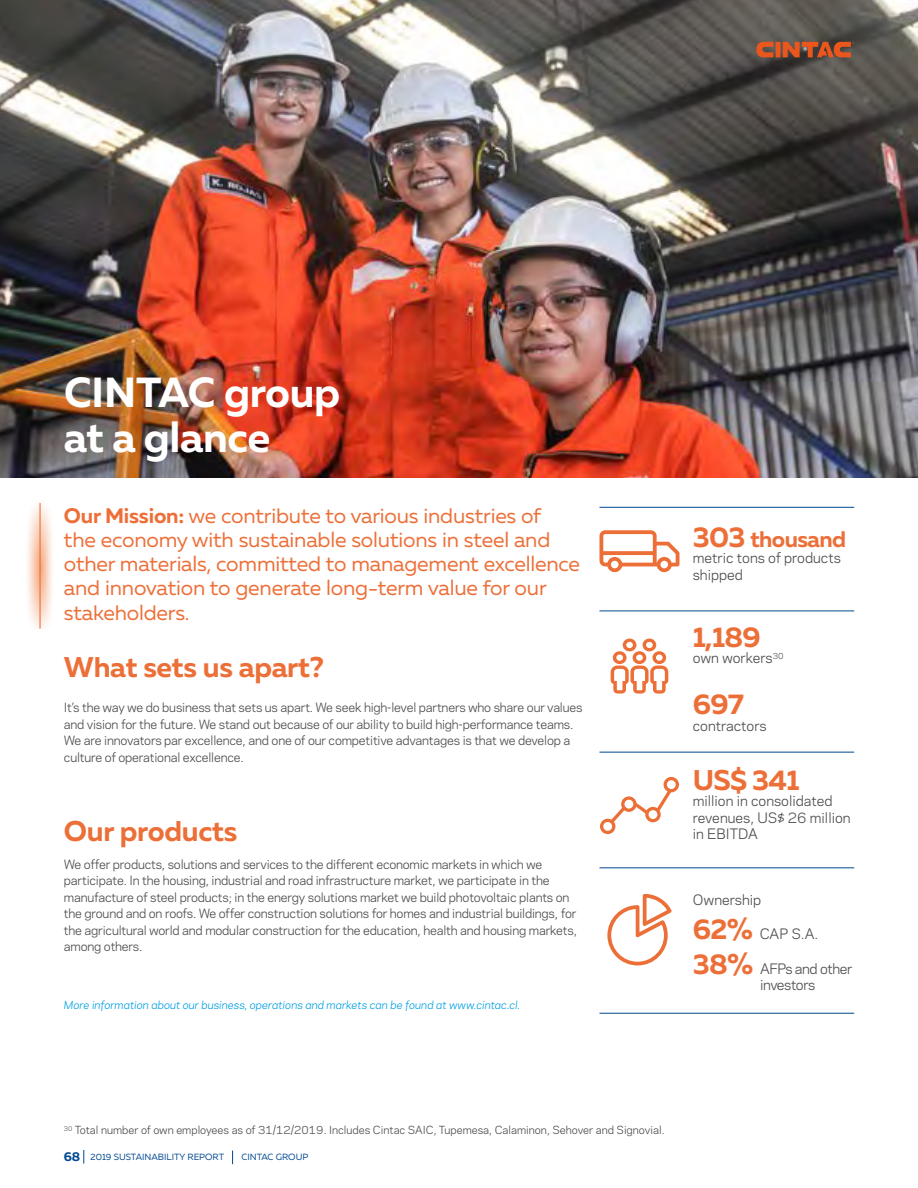
<style>
.page{position:relative;width:918px;height:1188px;background:#fff}
.page>*{position:absolute;margin:0;border:0;box-sizing:border-box;transform-origin:0 0}
.t1{font:700 42px/45px "Muller";letter-spacing:-.01em;color:#fff}
.t2{font:700 28.5px "Muller";letter-spacing:-.01em;color:#ed6f38}
.t3{font:700 22.5px "Muller";letter-spacing:-.025em;color:#ed6f38}
.t4{font:21px/24px "Muller";letter-spacing:-.01em;color:#ed6f38}
.t5{font:13.5px/16.5px "Galaxie Polaris";color:#4a4a49}
.t6{font:13.5px/16.5px "Galaxie Polaris";letter-spacing:-.03em;color:#4a4a49}
.t7{font:12px/16.5px "Galaxie Polaris";letter-spacing:-.015em;color:#4a4a49}
.t8{font:10.5px "Galaxie Polaris";color:#4a4a49}
.t9{font:italic 10.5px "Galaxie Polaris";color:#009fe3}
.t10{font:9px "Muller";color:#004992}
.s1{font-weight:700}
.s2{font-size:28.5px}
.s3{font-family:"Muller";font-weight:700;font-size:28.5px;color:#ed6f38}
.s4{font-weight:700;font-size:12.75px}
</style>
<div class="page">
<img style="left:0;top:0;width:918px;height:477px">
<svg style="left:599px;top:530px;width:81px;height:43px"></svg>
<svg style="left:611px;top:639px;width:57px;height:55px"></svg>
<svg style="left:600px;top:777px;width:79px;height:57px"></svg>
<svg style="left:607px;top:894px;width:65px;height:71px"></svg>
<hr style="left:599px;top:611px;width:255px;height:1px;background:#004992">
<hr style="left:599px;top:752px;width:255px;height:1px;background:#004992">
<hr style="left:599px;top:868px;width:255px;height:1px;background:#004992">
<hr style="left:599px;top:507px;width:255px;height:1px;background:#004992">
<hr style="left:599px;top:1013px;width:255px;height:1px;background:#004992">
<svg style="left:24px;top:498px;width:32px;height:136px"></svg>
<hr style="left:39px;top:503px;width:2px;height:125px;background:#ed6f38">
<svg style="left:84px;top:1150px;width:1px;height:14px"></svg>
<svg style="left:232px;top:1151px;width:1px;height:13px"></svg>
<svg style="left:756px;top:42px;width:98px;height:15px"></svg>
<h1 class="t1" style="left:64px;top:370px;width:278px">CINTAC group at a glance</h1>
<h3 class="t4" style="left:64px;top:504px;width:518px"><span class="s1">Our Mission:</span> we contribute to various industries of<br>the economy with sustainable solutions in steel and other materials, committed to management excellence and innovation to generate long-term value for our stakeholders.</h3>
<h2 class="t2" style="left:64px;top:649px;width:262px">What sets us apart?</h2>
<p class="t7" style="left:64px;top:699px;width:520px">It’s the way we do business that sets us apart. We seek high-level partners who share our values and vision for the future. We stand out because of our ability to build high-performance teams.<br>We are innovators par excellence, and one of our competitive advantages is that we develop a culture of operational excellence.</p>
<h2 class="t2" style="left:64px;top:813px;width:175px">Our products</h2>
<p class="t7" style="left:64px;top:855px;width:515px">We offer products, solutions and services to the different economic markets in which we participate. In the housing, industrial and road infrastructure market, we participate in the manufacture of steel products; in the energy solutions market we build photovoltaic plants on the ground and on roofs. We offer construction solutions for homes and industrial buildings, for the agricultural world and modular construction for the education, health and housing markets, among others.</p>
<p class="t9" style="left:64px;top:998px;width:458px">More information about our business, operations and markets can be found at www.cintac.cl.</p>
<h3 class="t3" style="left:693px;top:525px;width:155px"><span class="s2">303</span> thousand</h3>
<p class="t5" style="left:693px;top:549px;width:149px">metric tons of products shipped</p>
<h2 class="t2" style="left:693px;top:619px;width:69px">1,189</h2>
<p class="t5" style="left:693px;top:649px;width:92px">own workers<sup>30</sup></p>
<h2 class="t2" style="left:693px;top:686px;width:53px">697</h2>
<p class="t5" style="left:693px;top:716px;width:75px">contractors</p>
<h2 class="t2" style="left:693px;top:762px;width:108px">US$ 341</h2>
<p class="t5" style="left:693px;top:792px;width:159px">million in consolidated revenues, US$ 26 million in EBITDA</p>
<p class="t5" style="left:693px;top:891px;width:70px">Ownership</p>
<p class="t5" style="left:693px;top:925px;width:127px"><span class="s3">62%</span> CAP S.A.</p>
<p class="t6" style="left:760px;top:959px;width:94px;text-indent:-68px"><span class="s3">38%</span> AFPs and other investors</p>
<p class="t8" style="left:64px;top:1122px;width:602px"><sup>30</sup> Total number of own employees as of 31/12/2019. Includes Cintac SAIC, Tupemesa, Calaminon, Sehover and Signovial.</p>
<p class="t10" style="left:64px;top:1151px;width:162px"><span class="s4">68</span> 2019 SUSTAINABILITY REPORT</p>
<p class="t10" style="left:242px;top:1151px;width:68px">CINTAC GROUP</p>
</div>
